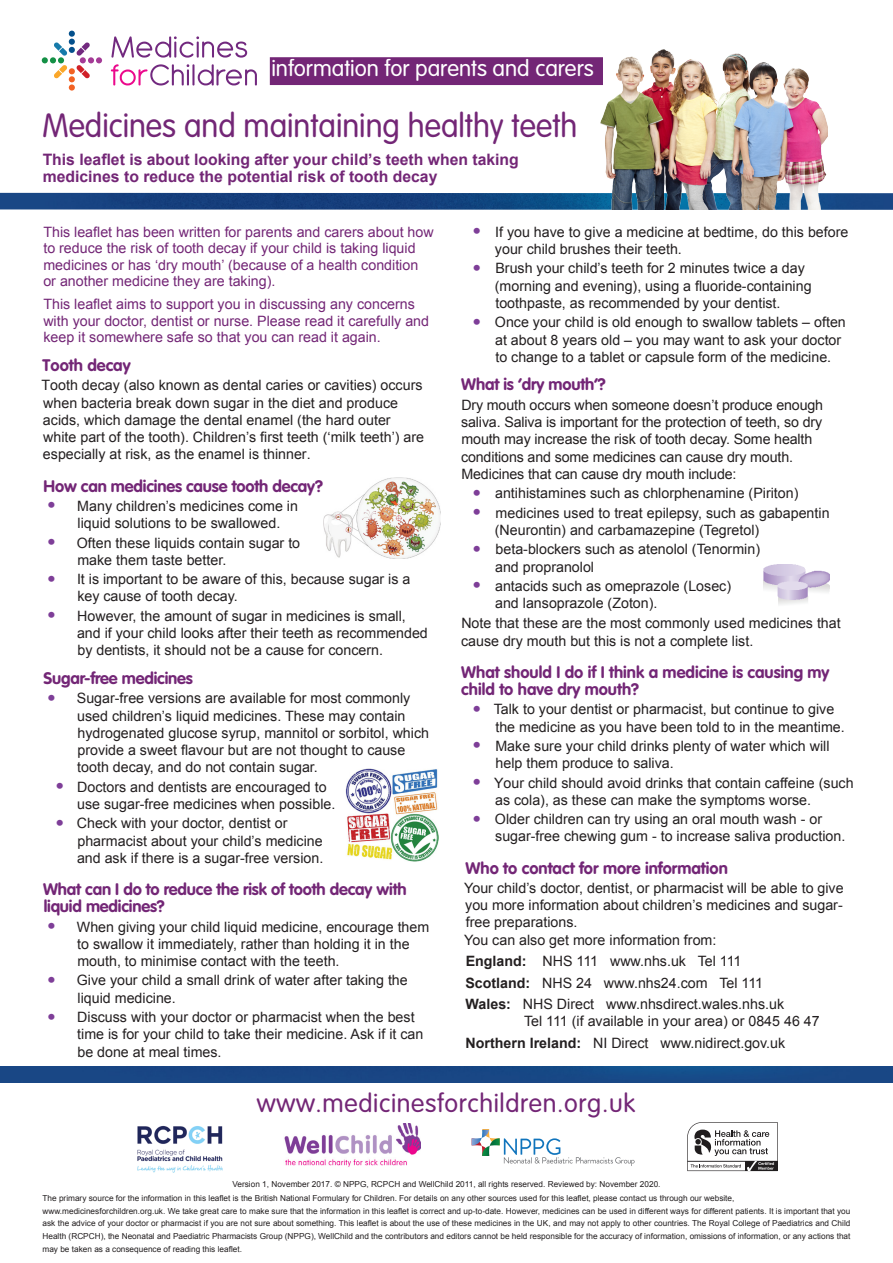
<style>
.page{position:relative;width:893px;height:1263px;background:#fff}
.page>*{position:absolute;margin:0;border:0;box-sizing:border-box;transform-origin:0 0}
._09a_Leaflet_title{font:300 33px "VAG Rounded Std";color:#732676;scale:.95 1}
._01_Body{font:300 25.5px "VAG Rounded Std";letter-spacing:.025em;color:#732676}
._09b_Information_for{font:300 22.5px "VAG Rounded Std";color:#fff}
._01_Body-2{font:700 16.5px/17.2px "VAG Rounded Std";letter-spacing:-.01em;color:#732676}
._04_Subheading{font:700 16.5px/17.2px "VAG Rounded Std";color:#732676}
._04_Subheading-2{font:700 16.5px "VAG Rounded LT Com";color:#732676}
._09c_Leaflet_introdu{font:700 15.75px/17.2px "Arial";color:#732676}
._04_Subheading-3{font:14.25px/17.2px "Arial";color:#231f20}
._07_Contact_organisa{font:14.25px/17.2px "Arial";color:#231f20;text-align:justify}
._06_Introduction_tex{font:14.25px/16.5px "Arial";color:#732676}
._01_Body-3{font:14.25px/17.2px "Arial";letter-spacing:-.01em;color:#231f20}
._08a_Disclaimer{font:8.25px/12.6px "Arial";color:#231f20;text-align:justify}
._08b_Disclaimer_cent{font:8.25px "Arial";color:#231f20}
.s1{font-weight:700;font-size:21px;color:#7e3e98}
.s2{font-weight:700}
</style>
<div class="page">
<img style="left:0;top:193px;width:893px;height:17px">
<img style="left:589px;top:49px;width:239px;height:161px">
<div style="left:271px;top:58px;width:331px;height:26px;background:#732676"></div>
<div style="left:270px;top:57px;width:333px;height:28px;border:2px solid #732676"></div>
<div style="left:69px;top:84px;width:6px;height:7px;background:#f26223;border-radius:50%"></div>
<svg style="left:42px;top:31px;width:60px;height:51px"></svg>
<svg style="left:111px;top:36px;width:136px;height:22px"></svg>
<svg style="left:111px;top:64px;width:146px;height:22px"></svg>
<img style="left:323px;top:477px;width:118px;height:82px">
<div style="left:0;top:1066px;width:893px;height:17px;background:#184785"></div>
<img style="left:284px;top:1124px;width:136px;height:43px">
<svg style="left:472px;top:1130px;width:163px;height:36px"></svg>
<svg style="left:687px;top:1122px;width:91px;height:49px"></svg>
<img style="left:137px;top:1125px;width:86px;height:48px">
<img style="left:345px;top:768px;width:93px;height:93px">
<img style="left:764px;top:564px;width:66px;height:41px">
<p class="_09b_Information_for" style="left:271px;top:55px;width:324px">information for parents and carers</p>
<p class="_09a_Leaflet_title" style="left:43px;top:106px;width:564px">Medicines and maintaining healthy teeth</p>
<p class="_09c_Leaflet_introdu" style="left:43px;top:151px;width:478px">This leaflet is about looking after your child’s teeth when taking medicines to reduce the potential risk of tooth decay</p>
<p class="_06_Introduction_tex" style="left:43px;top:224px;width:392px">This leaflet has been written for parents and carers about how to reduce the risk of tooth decay if your child is taking liquid medicines or has ‘dry mouth’ (because of a health condition or another medicine they are taking).</p>
<p class="_06_Introduction_tex" style="left:43px;top:296px;width:387px">This leaflet aims to support you in discussing any concerns with your doctor, dentist or nurse. Please read it carefully and keep it somewhere safe so that you can read it again.</p>
<p class="_04_Subheading" style="left:43px;top:357px;width:90px">Tooth decay</p>
<p class="_04_Subheading-3" style="left:42px;top:377px;width:384px">Tooth decay (also known as dental caries or cavities) occurs when bacteria break down sugar in the diet and produce acids, which damage the dental enamel (the hard outer white part of the tooth). Children’s first teeth (‘milk teeth’) are especially at risk, as the enamel is thinner.</p>
<p class="_01_Body-2" style="left:44px;top:478px;width:281px">How can medicines cause tooth decay?</p>
<p class="_04_Subheading-3" style="left:78px;top:497px;width:222px;text-indent:-30px"><span class="s1">•</span> Many children’s medicines come in liquid solutions to be swallowed.</p>
<p class="_04_Subheading-3" style="left:77px;top:534px;width:224px;text-indent:-30px"><span class="s1">•</span> Often these liquids contain sugar to make them taste better.</p>
<p class="_04_Subheading-3" style="left:77px;top:571px;width:335px;text-indent:-30px"><span class="s1">•</span> It is important to be aware of this, because sugar is a key cause of tooth decay.</p>
<p class="_04_Subheading-3" style="left:77px;top:607px;width:352px;text-indent:-29px"><span class="s1">•</span> However, the amount of sugar in medicines is small, and if your child looks after their teeth as recommended by dentists, it should not be a cause for concern.</p>
<p class="_01_Body-2" style="left:43px;top:670px;width:151px">Sugar-free medicines</p>
<p class="_04_Subheading-3" style="left:77px;top:690px;width:353px;text-indent:-30px"><span class="s1">•</span> Sugar-free versions are available for most commonly used children’s liquid medicines. These may contain hydrogenated glucose syrup, mannitol or sorbitol, which provide a sweet flavour but are not thought to cause tooth decay, and do not contain sugar.</p>
<p class="_04_Subheading-3" style="left:77px;top:778px;width:260px;text-indent:-21px"><span class="s1">•</span> Doctors and dentists are encouraged to use sugar-free medicines when possible.</p>
<p class="_04_Subheading-3" style="left:77px;top:815px;width:248px;text-indent:-21px"><span class="s1">•</span> Check with your doctor, dentist or pharmacist about your child’s medicine and ask if there is a sugar-free version.</p>
<p class="_01_Body-2" style="left:43px;top:881px;width:365px">What can I do to reduce the risk of tooth decay with liquid medicines?</p>
<p class="_04_Subheading-3" style="left:77px;top:918px;width:354px;text-indent:-30px"><span class="s1">•</span> When giving your child liquid medicine, encourage them to swallow it immediately, rather than holding it in the mouth, to minimise contact with the teeth.</p>
<p class="_04_Subheading-3" style="left:78px;top:972px;width:332px;text-indent:-30px"><span class="s1">•</span> Give your child a small drink of water after taking the liquid medicine.</p>
<p class="_04_Subheading-3" style="left:77px;top:1008px;width:348px;text-indent:-30px"><span class="s1">•</span> Discuss with your doctor or pharmacist when the best time is for your child to take their medicine. Ask if it can be done at meal times.</p>
<p class="_04_Subheading-3" style="left:495px;top:223px;width:355px;text-indent:-22px"><span class="s1">•</span> If you have to give a medicine at bedtime, do this before your child brushes their teeth.</p>
<p class="_04_Subheading-3" style="left:495px;top:260px;width:318px;text-indent:-22px"><span class="s1">•</span> Brush your child’s teeth for 2 minutes twice a day (morning and evening), using a fluoride-containing toothpaste, as recommended by your dentist.</p>
<p class="_04_Subheading-3" style="left:495px;top:314px;width:352px;text-indent:-22px"><span class="s1">•</span> Once your child is old enough to swallow tablets – often at about 8 years old – you may want to ask your doctor to change to a tablet or capsule form of the medicine.</p>
<p class="_01_Body-2" style="left:461px;top:377px;width:146px">What is ‘dry mouth’?</p>
<p class="_01_Body-3" style="left:461px;top:396px;width:364px">Dry mouth occurs when someone doesn’t produce enough saliva. Saliva is important for the protection of teeth, so dry mouth may increase the risk of tooth decay. Some health conditions and some medicines can cause dry mouth.<br>Medicines that can cause dry mouth include:</p>
<p class="_04_Subheading-3" style="left:473px;top:485px;width:327px"><span class="s1">•</span> antihistamines such as chlorphenamine (Piriton)</p>
<p class="_04_Subheading-3" style="left:495px;top:504px;width:336px;text-indent:-22px"><span class="s1">•</span> medicines used to treat epilepsy, such as gabapentin (Neurontin) and carbamazepine (Tegretol)</p>
<p class="_04_Subheading-3" style="left:495px;top:541px;width:266px;text-indent:-22px"><span class="s1">•</span> beta-blockers such as atenolol (Tenormin) and propranolol</p>
<p class="_04_Subheading-3" style="left:495px;top:577px;width:238px;text-indent:-22px"><span class="s1">•</span> antacids such as omeprazole (Losec) and lansoprazole (Zoton).</p>
<p class="_01_Body-3" style="left:461px;top:614px;width:381px;line-height:18px">Note that these are the most commonly used medicines that cause dry mouth but this is not a complete list.</p>
<p class="_04_Subheading" style="left:461px;top:664px;width:370px">What should I do if I think a medicine is causing my child to have dry mouth?</p>
<p class="_04_Subheading-3" style="left:495px;top:701px;width:351px;text-indent:-22px"><span class="s1">•</span> Talk to your dentist or pharmacist, but continue to give the medicine as you have been told to in the meantime.</p>
<p class="_04_Subheading-3" style="left:496px;top:737px;width:336px;text-indent:-22px"><span class="s1">•</span> Make sure your child drinks plenty of water which will help them produce to saliva.</p>
<p class="_04_Subheading-3" style="left:495px;top:774px;width:360px;text-indent:-22px"><span class="s1">•</span> Your child should avoid drinks that contain caffeine (such as cola), as these can make the symptoms worse.</p>
<p class="_04_Subheading-3" style="left:495px;top:811px;width:352px;text-indent:-22px"><span class="s1">•</span> Older children can try using an oral mouth wash - or sugar-free chewing gum - to increase saliva production.</p>
<p class="_04_Subheading-2" style="left:465px;top:857px;width:264px">Who to contact for more information</p>
<p class="_07_Contact_organisa" style="left:464px;top:879px;width:381px">Your child’s doctor, dentist, or pharmacist will be able to give you more information about children’s medicines and sugar&shy;free preparations.</p>
<p class="_07_Contact_organisa" style="left:464px;top:931px;width:254px">You can also get more information from:</p>
<p class="_07_Contact_organisa" style="left:466px;top:953px;width:277px"><span class="s2">England:</span> NHS 111 www.nhs.uk Tel 111</p>
<p class="_07_Contact_organisa" style="left:465px;top:974px;width:299px"><span class="s2">Scotland:</span> NHS 24 www.nhs24.com Tel 111</p>
<p class="_07_Contact_organisa" style="left:466px;top:996px;width:320px"><span class="s2">Wales:</span> NHS Direct www.nhsdirect.wales.nhs.uk</p>
<p class="_07_Contact_organisa" style="left:524px;top:1013px;width:297px">Tel 111 (if available in your area) or 0845 46 47</p>
<p class="_07_Contact_organisa" style="left:466px;top:1034px;width:321px"><span class="s2">Northern Ireland:</span> NI Direct www.nidirect.gov.uk</p>
<p class="_01_Body" style="left:257px;top:1088px;width:380px">www.medicinesforchildren.org.uk</p>
<p class="_08b_Disclaimer_cent" style="left:232px;top:1178px;width:430px">Version 1, November 2017. © NPPG, RCPCH and WellChild 2011, all rights reserved. Reviewed by: November 2020.</p>
<p class="_08a_Disclaimer" style="left:43px;top:1192px;width:693px">The primary source for the information in this leaflet is the British National Formulary for Children. For details on any other sources used for this leaflet, please contact us through our website,</p>
<p class="_08a_Disclaimer" style="left:43px;top:1205px;width:809px">www.medicinesforchildren.org.uk. We take great care to make sure that the information in this leaflet is correct and up-to-date. However, medicines can be used in different ways for different patients. It is important that you ask the advice of your doctor or pharmacist if you are not sure about something. This leaflet is about the use of these medicines in the UK, and may not apply to other countries. The Royal College of Paediatrics and Child Health (RCPCH), the Neonatal and Paediatric Pharmacists Group (NPPG), WellChild and the contributors and editors cannot be held responsible for the accuracy of information, omissions of information, or any actions that may be taken as a consequence of reading this leaflet.</p>
</div>
